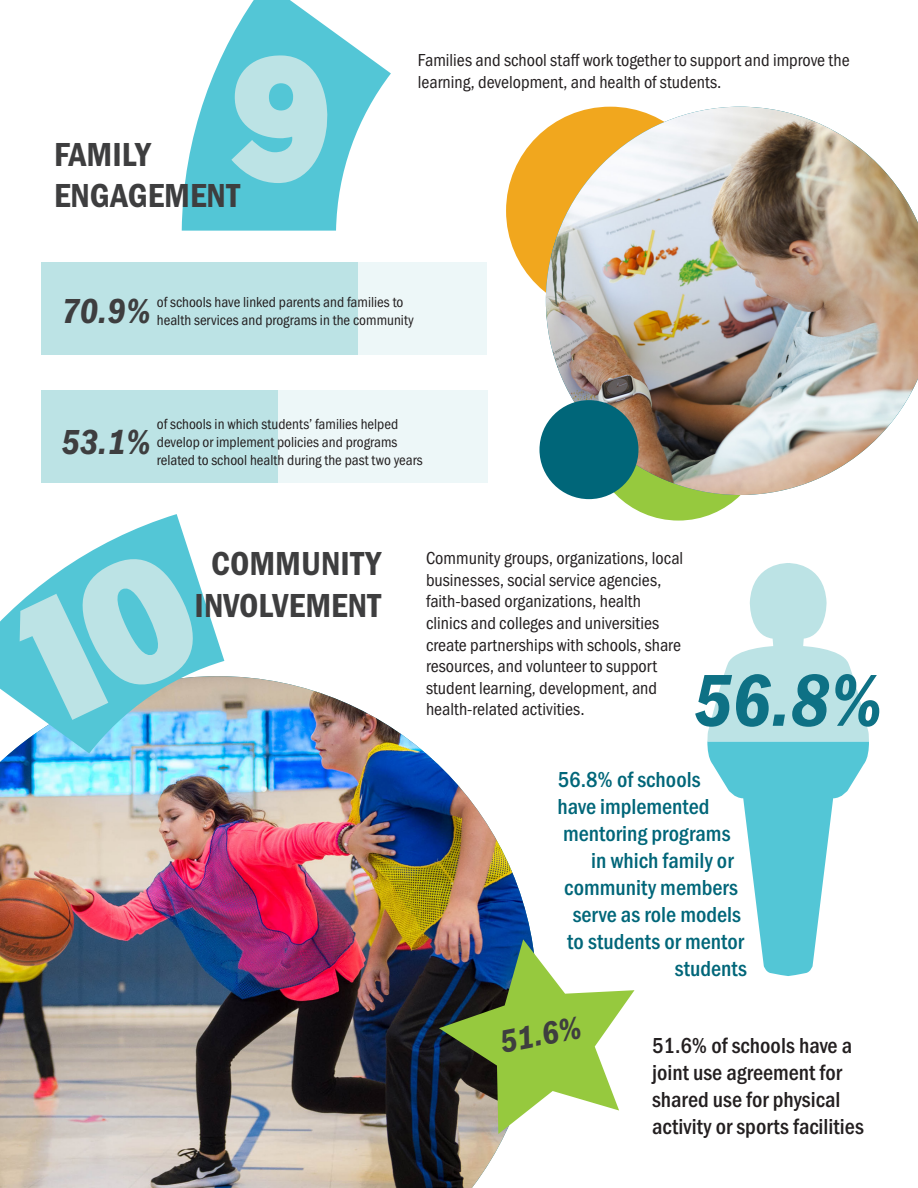
<style>
.page{position:relative;width:918px;height:1188px;background:#fff}
.page>*{position:absolute;margin:0;border:0;box-sizing:border-box;transform-origin:0 0}
.t1{font:76.2px "Franklin Gothic URW Con Dem Ita";color:#0e7185}
.t2{font:36px "Franklin Gothic URW Con Dem Ita";color:#3e3e3f}
.t3{font:34.5px/41.4px "Franklin Gothic URW Con Dem";color:#3e3e3f}
.t4{font:33px "Franklin Gothic URW Con Dem Ita";color:#3e3e3f}
.t5{font:500 22.5px "Franklin Gothic URW Cond";color:#006679}
.t6{font:500 22.5px/27px "Franklin Gothic URW Cond";color:#231f20}
.t7{font:18px/21.6px "Franklin Gothic URW Cond";color:#231f20}
.t8{font:15px/18px "Franklin Gothic URW Cond";color:#231f20}
</style>
<div class="page">
<svg style="left:182px;top:0;width:209px;height:231px;fill:#53c6d6"></svg>
<img style="left:0;top:676px;width:532px;height:512px">
<div style="left:506px;top:107px;width:208px;height:208px;background:#f1a71e;border-radius:50%"></div>
<div style="left:590px;top:344px;width:177px;height:177px;background:#96c93e;border-radius:50%"></div>
<img style="left:546px;top:107px;width:372px;height:388px">
<div style="left:539px;top:400px;width:99px;height:99px;background:#006679;border-radius:50%"></div>
<div style="left:357px;top:263px;width:130px;height:92px;background:#edf7f8"></div>
<div style="left:278px;top:391px;width:209px;height:92px;background:#edf7f8"></div>
<div style="left:41px;top:263px;width:316px;height:92px;background:#bce3e5"></div>
<div style="left:41px;top:391px;width:237px;height:92px;background:#bce3e5"></div>
<svg style="left:0;top:514px;width:224px;height:239px"></svg>
<svg style="left:439px;top:939px;width:196px;height:195px"></svg>
<svg style="left:707px;top:563px;width:162px;height:413px"></svg>
<div style="left:231px;top:54px;width:115px;height:131px;background:#53c6d6"></div>
<svg style="left:8px;top:544px;width:202px;height:182px;background:#70ccda"></svg>
<h3 class="t3" style="left:54px;top:132px;width:188px">FAMILY<br>ENGAGEMENT</h3>
<p class="t7" style="left:418px;top:48px;width:433px">Families and school staff work together to support and improve the learning, development, and health of students.</p>
<p class="t2" style="left:61px;top:291px;width:91px">70.9%</p>
<p class="t8" style="left:157px;top:292px;width:258px">of schools have linked parents and families to health services and programs in the community</p>
<p class="t2" style="left:61px;top:422px;width:91px">53.1%</p>
<p class="t8" style="left:157px;top:414px;width:267px">of schools in which students’ families helped develop or implement policies and programs related to school health during the past two years</p>
<h3 class="t3" style="left:195px;top:542px;width:188px;text-align:center">COMMUNITY<br>INVOLVEMENT</h3>
<p class="t7" style="left:426px;top:546px;width:259px">Community groups, organizations, local businesses, social service agencies, faith-based organizations, health clinics and colleges and universities create partnerships with schools, share resources, and volunteer to support student learning, development, and health-related activities.</p>
<p class="t1" style="left:694px;top:657px;width:191px">56.8%</p>
<p class="t5" style="left:558px;top:763px;width:144px">56.8% of schools</p>
<p class="t5" style="left:557px;top:790px;width:154px">have implemented</p>
<p class="t5" style="left:563px;top:817px;width:169px">mentoring programs</p>
<p class="t5" style="left:591px;top:844px;width:144px">in which family or</p>
<p class="t5" style="left:564px;top:871px;width:175px">community members</p>
<p class="t5" style="left:573px;top:898px;width:170px">serve as role models</p>
<p class="t5" style="left:567px;top:925px;width:178px">to students or mentor</p>
<p class="t5" style="left:675px;top:952px;width:74px">students</p>
<p class="t4" style="left:497px;top:1024px;width:84px;rotate:-11deg">51.6%</p>
<p class="t6" style="left:652px;top:1030px;width:213px">51.6% of schools have a joint use agreement for shared use for physical activity or sports facilities</p>
</div>
